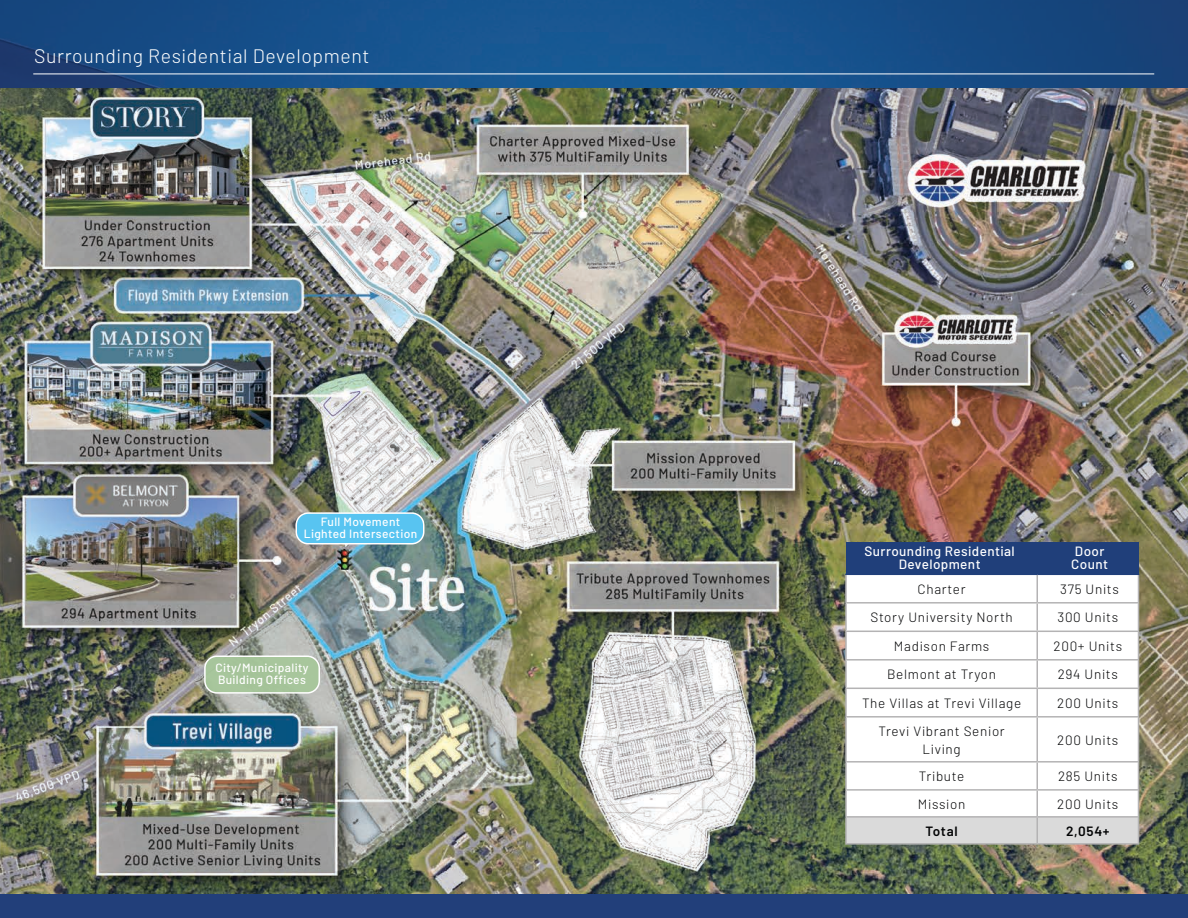
<style>
.page{position:relative;width:1188px;height:918px;background:#fff}
.page>*{position:absolute;margin:0;border:0;box-sizing:border-box;transform-origin:0 0}
.t1{font:300 19.5px "Barlow";letter-spacing:.03em;color:#fff}
.t2{font:300 13.5px/18px "Barlow";letter-spacing:.05em;color:#020304;text-align:center}
.t3{font:500 13.5px "Barlow";letter-spacing:.03em;color:#fff}
.t4{font:600 13.5px "Barlow";letter-spacing:.05em;color:#020304}
.t5{font:500 12px "Barlow";letter-spacing:.03em;color:#fff}
</style>
<div class="page">
<img style="left:0;top:88px;width:1188px;height:806px">
<div style="left:296px;top:513px;width:128px;height:31px;background:#58c4f1;border-radius:12px"></div>
<div style="left:296px;top:512px;width:128px;height:33px;border:2px solid #fff;border-radius:12px"></div>
<div style="left:205px;top:656px;width:114px;height:37px;background:#a7c79b;border-radius:12px"></div>
<div style="left:204px;top:655px;width:116px;height:39px;border:2px solid #fff;border-radius:12px"></div>
<svg style="left:0;top:0;width:1188px;height:88px;background:#184f88"></svg>
<hr style="left:33px;top:74px;width:1121px;height:1px;background:#fff">
<div style="left:0;top:894px;width:1188px;height:24px;background:#223f7a"></div>
<div style="left:846px;top:542px;width:292px;height:32px;background:#203f7a"></div>
<svg style="left:847px;top:575px;width:291px;height:186px"></svg>
<hr style="left:1036px;top:575px;width:2px;height:27px;background:#b4b3b4">
<hr style="left:845px;top:602px;width:192px;height:2px;background:#b4b3b4">
<hr style="left:1037px;top:602px;width:102px;height:2px;background:#b4b3b4">
<hr style="left:1036px;top:604px;width:2px;height:27px;background:#b4b3b4">
<hr style="left:845px;top:631px;width:192px;height:1px;background:#b4b3b4">
<hr style="left:1037px;top:631px;width:102px;height:1px;background:#b4b3b4">
<hr style="left:1036px;top:632px;width:2px;height:27px;background:#b4b3b4">
<hr style="left:845px;top:659px;width:192px;height:2px;background:#b4b3b4">
<hr style="left:1037px;top:659px;width:102px;height:2px;background:#b4b3b4">
<hr style="left:1036px;top:661px;width:2px;height:27px;background:#b4b3b4">
<hr style="left:845px;top:688px;width:192px;height:1px;background:#b4b3b4">
<hr style="left:1037px;top:688px;width:102px;height:1px;background:#b4b3b4">
<hr style="left:1036px;top:689px;width:2px;height:27px;background:#b4b3b4">
<hr style="left:845px;top:716px;width:192px;height:2px;background:#b4b3b4">
<hr style="left:1037px;top:716px;width:102px;height:2px;background:#b4b3b4">
<hr style="left:1036px;top:718px;width:2px;height:43px;background:#b4b3b4">
<hr style="left:845px;top:761px;width:192px;height:2px;background:#b4b3b4">
<hr style="left:1037px;top:761px;width:102px;height:2px;background:#b4b3b4">
<hr style="left:845px;top:789px;width:192px;height:2px;background:#b4b3b4">
<hr style="left:845px;top:818px;width:2px;height:25px;background:#b4b3b4">
<hr style="left:845px;top:843px;width:192px;height:2px;background:#b4b3b4">
<hr style="left:1037px;top:843px;width:102px;height:2px;background:#b4b3b4">
<hr style="left:845px;top:575px;width:2px;height:27px;background:#b4b3b4">
<hr style="left:845px;top:604px;width:2px;height:27px;background:#b4b3b4">
<hr style="left:845px;top:632px;width:2px;height:27px;background:#b4b3b4">
<hr style="left:845px;top:661px;width:2px;height:27px;background:#b4b3b4">
<hr style="left:845px;top:689px;width:2px;height:27px;background:#b4b3b4">
<svg style="left:1138px;top:575px;width:1px;height:141px"></svg>
<hr style="left:845px;top:718px;width:2px;height:43px;background:#b4b3b4">
<hr style="left:1138px;top:718px;width:1px;height:43px;background:#b4b3b4">
<hr style="left:845px;top:763px;width:2px;height:26px;background:#b4b3b4">
<hr style="left:845px;top:791px;width:2px;height:25px;background:#b4b3b4">
<svg style="left:846px;top:763px;width:293px;height:80px"></svg>
<hr style="left:845px;top:816px;width:192px;height:2px;background:#b4b3b4">
<hr style="left:1037px;top:816px;width:102px;height:2px;background:#b4b3b4">
<hr style="left:845px;top:574px;width:192px;height:1px;background:#203f7a">
<hr style="left:1037px;top:574px;width:102px;height:1px;background:#203f7a">
<p class="t1" style="left:34px;top:44px;width:337px">Surrounding Residential Development</p>
<p class="t5" style="left:321px;top:514px;width:81px">Full Movement</p>
<p class="t5" style="left:304px;top:526px;width:115px">Lighted Intersection</p>
<p class="t5" style="left:215px;top:660px;width:95px">City/Municipality</p>
<p class="t5" style="left:218px;top:672px;width:89px">Building Offices</p>
<p class="t3" style="left:865px;top:543px;width:152px">Surrounding Residential</p>
<p class="t3" style="left:899px;top:556px;width:83px">Development</p>
<p class="t3" style="left:1075px;top:543px;width:31px">Door</p>
<p class="t3" style="left:1071px;top:556px;width:38px">Count</p>
<p class="t2" style="left:918px;top:580px;width:50px">Charter</p>
<p class="t2" style="left:1060px;top:580px;width:60px">375 Units</p>
<p class="t2" style="left:870px;top:608px;width:144px">Story University North</p>
<p class="t2" style="left:1057px;top:608px;width:62px">300 Units</p>
<p class="t2" style="left:894px;top:637px;width:97px">Madison Farms</p>
<p class="t2" style="left:1054px;top:637px;width:70px">200+ Units</p>
<p class="t2" style="left:887px;top:665px;width:111px">Belmont at Tryon</p>
<p class="t2" style="left:1058px;top:665px;width:62px">294 Units</p>
<p class="t2" style="left:862px;top:694px;width:161px">The Villas at Trevi Village</p>
<p class="t2" style="left:1057px;top:694px;width:63px">200 Units</p>
<p class="t2" style="left:878px;top:721px;width:128px">Trevi Vibrant Senior<br>Living</p>
<p class="t2" style="left:1057px;top:730px;width:63px">200 Units</p>
<p class="t2" style="left:919px;top:767px;width:47px">Tribute</p>
<p class="t2" style="left:1058px;top:767px;width:61px">285 Units</p>
<p class="t2" style="left:918px;top:794px;width:49px">Mission</p>
<p class="t2" style="left:1057px;top:794px;width:63px">200 Units</p>
<p class="t4" style="left:926px;top:822px;width:34px">Total</p>
<p class="t4" style="left:1066px;top:822px;width:45px">2,054+</p>
</div>
